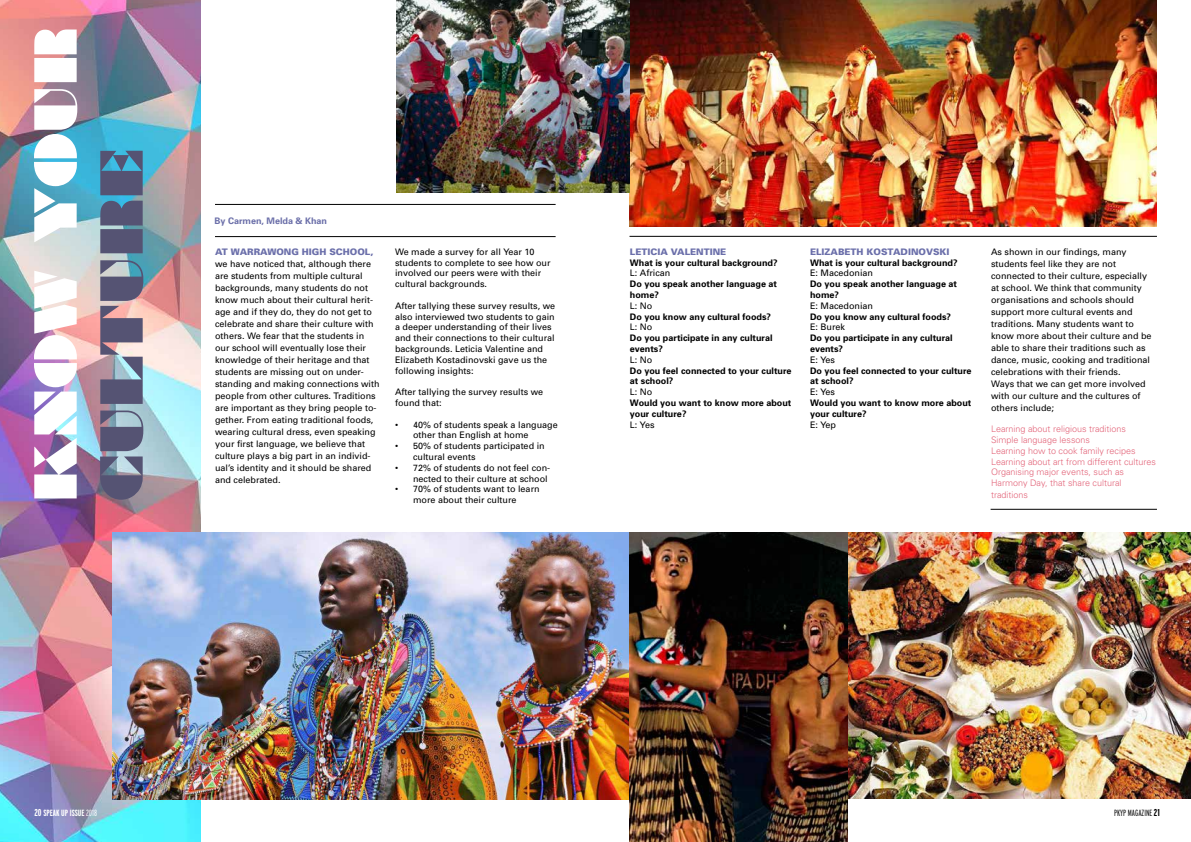
<style>
.page{position:relative;width:1191px;height:842px;background:#fff}
.page>*{position:absolute;margin:0;border:0;box-sizing:border-box;transform-origin:0 0}
.t1{font:55px "Braggadocio";color:#fff}
.t2{font:55px "Braggadocio";color:#555373}
.t3{font:9px/12px "Univers";color:#000}
.t4{font:700 9px/10.8px "Univers";color:#000}
.t5{font:300 9px/10.8px "Univers";color:#e36479}
.t6{font:900 9px "Univers";color:#6b6faa}
.t7{font:700 9px "Univers";color:#6b6fa9}
.t8{font:700 extra-condensed 9px "Interstate";color:#fff}
.t9{font:300 extra-condensed 9px "Interstate";color:#000}
.s1{font-size:10px}
.s2{font-weight:300}
.s3{font-weight:700;font-size:10px}
</style>
<div class="page">
<img style="left:0;top:0;width:200px;height:842px">
<img style="left:847px;top:533px;width:344px;height:265px">
<img style="left:113px;top:533px;width:516px;height:266px">
<img style="left:629px;top:0;width:528px;height:226px">
<img style="left:629px;top:533px;width:218px;height:309px">
<img style="left:396px;top:0;width:233px;height:193px">
<hr style="left:215px;top:236px;width:340px;height:1px;background:#000">
<hr style="left:990px;top:509px;width:167px;height:1px;background:#000">
<hr style="left:629px;top:236px;width:528px;height:1px;background:#000">
<hr style="left:215px;top:204px;width:340px;height:1px;background:#000">
<h1 class="t1" style="left:22px;top:502px;width:475px;rotate:-90deg">KNOW YOUR</h1>
<h1 class="t2" style="left:88px;top:502px;width:355px;rotate:-90deg">CULTURE</h1>
<p class="t7" style="left:214px;top:215px;width:114px">By Carmen, Melda &amp; Khan</p>
<p class="t6" style="left:215px;top:246px;width:160px">AT WARRAWONG HIGH SCHOOL,</p>
<p class="t3" style="left:215px;top:257px;width:166px">we have noticed that, although there are students from multiple cultural backgrounds, many students do not know much about their cultural herit&shy;age and if they do, they do not get to celebrate and share their culture with others. We fear that the students in our school will eventually lose their knowledge of their heritage and that students are missing out on under&shy;standing and making connections with people from other cultures. Traditions are important as they bring people to&shy;gether. From eating traditional foods, wearing cultural dress, even speaking your first language, we believe that culture plays a big part in an individ&shy;ual’s identity and it should be shared and celebrated.</p>
<p class="t3" style="left:395px;top:246px;width:157px;line-height:10.8px">We made a survey for all Year 10 students to complete to see how our involved our peers were with their cultural backgrounds.</p>
<p class="t3" style="left:395px;top:300px;width:162px;line-height:10.8px">After tallying these survey results, we also interviewed two students to gain a deeper understanding of their lives and their connections to their cultural backgrounds. Leticia Valentine and Elizabeth Kostadinovski gave us the following insights:</p>
<p class="t3" style="left:395px;top:386px;width:150px;line-height:10.8px">After tallying the survey results we found that:</p>
<p class="t3" style="left:413px;top:419px;width:146px;line-height:10.8px;text-indent:-18px">• 40% of students speak a language other than English at home</p>
<p class="t3" style="left:413px;top:440px;width:133px;line-height:10.8px;text-indent:-18px">• 50% of students participated in cultural events</p>
<p class="t3" style="left:395px;top:462px;width:157px;line-height:10.8px;text-align:right">• 72% of students do not feel con&shy;nected to their culture at school</p>
<p class="t3" style="left:395px;top:484px;width:146px;line-height:10.8px;text-align:center">• 70% of students want to learn more about their culture</p>
<p class="t6" style="left:630px;top:246px;width:98px">LETICIA VALENTINE</p>
<p class="t4" style="left:630px;top:257px;width:149px">What is your cultural background?</p>
<p class="t3" style="left:630px;top:267px;width:42px">L: African</p>
<p class="t4" style="left:630px;top:278px;width:149px">Do you speak another language at home?</p>
<p class="t3" style="left:630px;top:299px;width:24px">L: No</p>
<p class="t4" style="left:630px;top:311px;width:143px">Do you know any cultural foods?</p>
<p class="t3" style="left:630px;top:321px;width:24px">L: No</p>
<p class="t4" style="left:630px;top:332px;width:144px">Do you participate in any cultural events?</p>
<p class="t3" style="left:630px;top:353px;width:24px">L: No</p>
<p class="t4" style="left:630px;top:365px;width:163px">Do you feel connected to your culture at school?</p>
<p class="t3" style="left:630px;top:386px;width:24px">L: No</p>
<p class="t4" style="left:630px;top:397px;width:163px">Would you want to know more about your culture?</p>
<p class="t3" style="left:630px;top:418px;width:26px">L: Yes</p>
<p class="t6" style="left:810px;top:246px;width:141px">ELIZABETH KOSTADINOVSKI</p>
<p class="t4" style="left:810px;top:257px;width:149px">What is your cultural background?</p>
<p class="t3" style="left:810px;top:267px;width:65px">E: Macedonian</p>
<p class="t4" style="left:810px;top:278px;width:149px">Do you speak another language at home?</p>
<p class="t3" style="left:810px;top:299px;width:65px">E: Macedonian</p>
<p class="t4" style="left:810px;top:311px;width:143px">Do you know any cultural foods?</p>
<p class="t3" style="left:810px;top:321px;width:37px">E: Burek</p>
<p class="t4" style="left:810px;top:332px;width:144px">Do you participate in any cultural events?</p>
<p class="t3" style="left:810px;top:353px;width:27px">E: Yes</p>
<p class="t4" style="left:810px;top:365px;width:163px">Do you feel connected to your culture at school?</p>
<p class="t3" style="left:810px;top:386px;width:27px">E: Yes</p>
<p class="t4" style="left:810px;top:397px;width:163px">Would you want to know more about your culture?</p>
<p class="t3" style="left:810px;top:418px;width:28px">E: Yep</p>
<p class="t3" style="left:991px;top:245px;width:162px">As shown in our findings, many students feel like they are not connected to their culture, especially at school. We think that community organisations and schools should support more cultural events and traditions. Many students want to know more about their culture and be able to share their traditions such as dance, music, cooking and traditional celebrations with their friends.<br>Ways that we can get more involved with our culture and the cultures of others include;</p>
<p class="t5" style="left:991px;top:423px;width:167px">Learning about religious traditions<br>Simple language lessons<br>Learning how to cook family recipes Learning about art from different cultures Organising major events, such as Harmony Day, that share cultural</p>
<p class="t5" style="left:991px;top:489px;width:38px">traditions</p>
<p class="t8" style="left:34px;top:808px;width:64px"><span class="s1">20</span> SPEAK UP ISSUE <span class="s2">2018</span></p>
<p class="t9" style="left:1114px;top:808px;width:47px">PKYP MAGAZINE <span class="s3">21</span></p>
</div>
